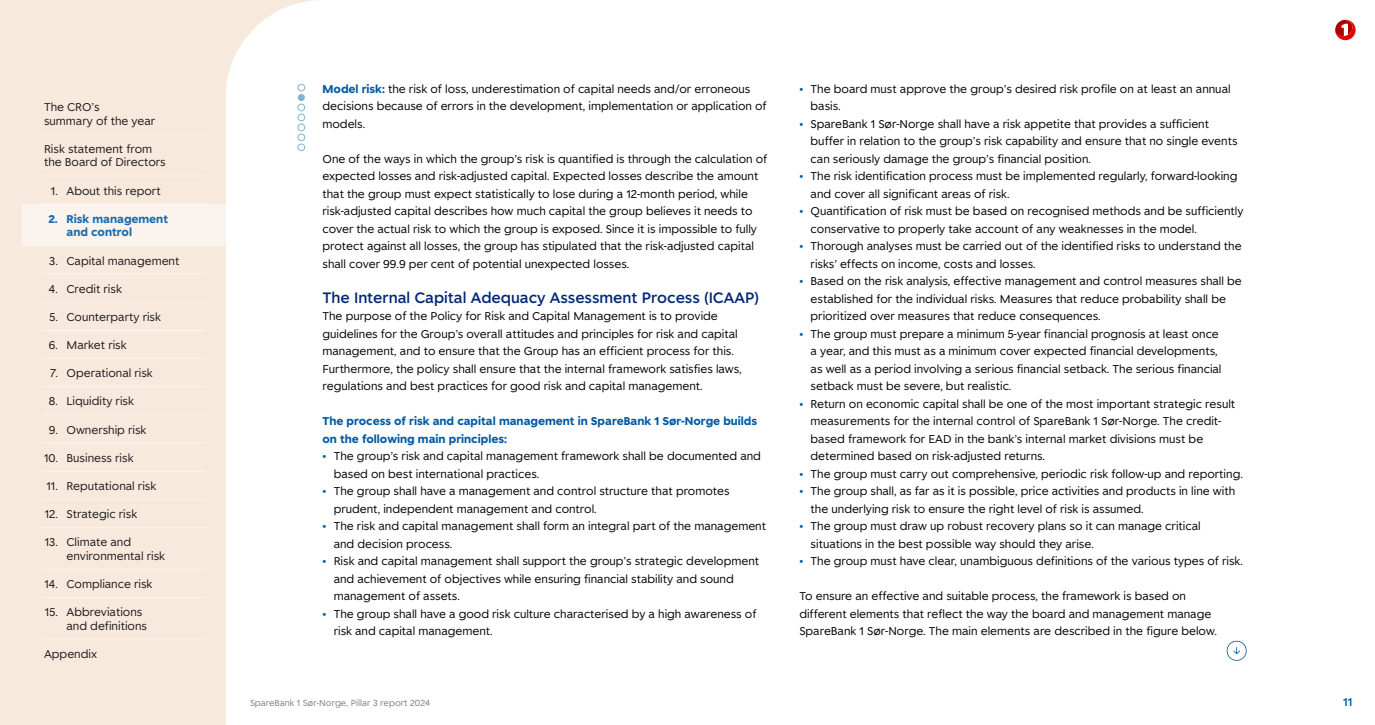
<style>
.page{position:relative;width:1375px;height:725px;background:#fff}
.page>*{position:absolute;margin:0;border:0;box-sizing:border-box;transform-origin:0 0}
.Kapitteloverskrift_2{font:500 15px "Spare Bank 1";color:#002776}
.Brødtekst{font:11.25px/17.5px "Spare Bank 1";color:#000}
.Nav__lev_1__normal{font:11.25px/13.5px "Spare Bank 1";color:#1a1a1a}
.Mellomtittel{font:700 11.25px/17.5px "Spare Bank 1";color:#005aa4}
.Nav__lev_1__normal-2{font:700 11.25px/13.5px "Spare Bank 1";color:#1a6bad}
.t1{font:500 11.25px "Spare Bank 1";color:#005aa4}
.t2{font:8.75px "Spare Bank 1";color:#808080}
.s1{font-weight:700;color:#005aa4}
</style>
<div class="page">
<div style="left:226px;top:0;width:97px;height:98px;background:#f8e9dd"></div>
<div style="left:226px;top:0;width:195px;height:195px;background:#fff;border-radius:50%"></div>
<div style="left:0;top:0;width:226px;height:725px;background:#f8e9dd"></div>
<div style="left:298px;top:84px;width:7px;height:7px;border:1px solid #7eb5d2;border-radius:50%"></div>
<div style="left:298px;top:94px;width:7px;height:7px;background:#7eb5d2;border-radius:50%"></div>
<div style="left:298px;top:104px;width:7px;height:7px;border:1px solid #7eb5d2;border-radius:50%"></div>
<div style="left:298px;top:114px;width:7px;height:7px;border:1px solid #7eb5d2;border-radius:50%"></div>
<div style="left:298px;top:124px;width:7px;height:7px;border:1px solid #7eb5d2;border-radius:50%"></div>
<div style="left:298px;top:134px;width:7px;height:7px;border:1px solid #7eb5d2;border-radius:50%"></div>
<div style="left:298px;top:144px;width:7px;height:7px;border:1px solid #7eb5d2;border-radius:50%"></div>
<svg style="left:1335px;top:19px;width:21px;height:21px"></svg>
<div style="left:22px;top:204px;width:204px;height:42px;background:#fbf4ee"></div>
<hr style="left:42px;top:134px;width:165px;height:1px;background:#fbf4ee">
<hr style="left:42px;top:176px;width:165px;height:1px;background:#fbf4ee">
<hr style="left:42px;top:274px;width:165px;height:1px;background:#fbf4ee">
<hr style="left:42px;top:302px;width:165px;height:1px;background:#fbf4ee">
<hr style="left:42px;top:330px;width:165px;height:1px;background:#fbf4ee">
<hr style="left:42px;top:358px;width:165px;height:1px;background:#fbf4ee">
<hr style="left:42px;top:386px;width:165px;height:1px;background:#fbf4ee">
<hr style="left:42px;top:415px;width:165px;height:1px;background:#fbf4ee">
<hr style="left:42px;top:443px;width:165px;height:1px;background:#fbf4ee">
<hr style="left:42px;top:471px;width:165px;height:1px;background:#fbf4ee">
<hr style="left:42px;top:499px;width:165px;height:1px;background:#fbf4ee">
<hr style="left:42px;top:527px;width:165px;height:1px;background:#fbf4ee">
<hr style="left:42px;top:569px;width:165px;height:1px;background:#fbf4ee">
<hr style="left:42px;top:597px;width:165px;height:1px;background:#fbf4ee">
<hr style="left:42px;top:639px;width:165px;height:1px;background:#fbf4ee">
<svg style="left:1227px;top:641px;width:20px;height:20px"></svg>
<p class="Nav__lev_1__normal" style="left:44px;top:100px;width:113px">The CRO’s<br>summary of the year</p>
<p class="Nav__lev_1__normal" style="left:44px;top:142px;width:123px">Risk statement from the Board of Directors</p>
<p class="Nav__lev_1__normal" style="left:51px;top:184px;width:111px">1. About this report</p>
<p class="Nav__lev_1__normal-2" style="left:67px;top:212px;width:103px;text-indent:-18px">2. Risk management and control</p>
<p class="Nav__lev_1__normal" style="left:49px;top:253px;width:132px">3. Capital management</p>
<p class="Nav__lev_1__normal" style="left:49px;top:282px;width:74px">4. Credit risk</p>
<p class="Nav__lev_1__normal" style="left:49px;top:310px;width:113px">5. Counterparty risk</p>
<p class="Nav__lev_1__normal" style="left:49px;top:338px;width:79px">6. Market risk</p>
<p class="Nav__lev_1__normal" style="left:50px;top:366px;width:104px">7. Operational risk</p>
<p class="Nav__lev_1__normal" style="left:49px;top:394px;width:87px">8. Liquidity risk</p>
<p class="Nav__lev_1__normal" style="left:49px;top:423px;width:99px">9. Ownership risk</p>
<p class="Nav__lev_1__normal" style="left:44px;top:451px;width:91px">10. Business risk</p>
<p class="Nav__lev_1__normal" style="left:46px;top:479px;width:111px">11. Reputational risk</p>
<p class="Nav__lev_1__normal" style="left:45px;top:507px;width:94px">12. Strategic risk</p>
<p class="Nav__lev_1__normal" style="left:67px;top:535px;width:100px;text-indent:-22px">13. Climate and environmental risk</p>
<p class="Nav__lev_1__normal" style="left:44px;top:577px;width:110px">14. Compliance risk</p>
<p class="Nav__lev_1__normal" style="left:67px;top:605px;width:82px;text-indent:-22px">15. Abbreviations and definitions</p>
<p class="Nav__lev_1__normal" style="left:44px;top:647px;width:54px">Appendix</p>
<p class="Brødtekst" style="left:322px;top:79px;width:446px"><span class="s1">Model risk:</span> the risk of loss, underestimation of capital needs and/or erroneous decisions because of errors in the development, implementation or application of models.</p>
<p class="Brødtekst" style="left:322px;top:149px;width:446px">One of the ways in which the group’s risk is quantified is through the calculation of expected losses and risk-adjusted capital. Expected losses describe the amount that the group must expect statistically to lose during a 12-month period, while risk-adjusted capital describes how much capital the group believes it needs to cover the actual risk to which the group is exposed. Since it is impossible to fully protect against all losses, the group has stipulated that the risk-adjusted capital shall cover 99.9 per cent of potential unexpected losses.</p>
<p class="Kapitteloverskrift_2" style="left:322px;top:287px;width:438px">The Internal Capital Adequacy Assessment Process (ICAAP)</p>
<p class="Brødtekst" style="left:322px;top:307px;width:421px">The purpose of the Policy for Risk and Capital Management is to provide guidelines for the Group’s overall attitudes and principles for risk and capital management, and to ensure that the Group has an efficient process for this.<br>Furthermore, the policy shall ensure that the internal framework satisfies laws, regulations and best practices for good risk and capital management.</p>
<p class="Mellomtittel" style="left:322px;top:412px;width:436px">The process of risk and capital management in SpareBank 1 Sør-Norge builds on the following main principles:</p>
<p class="Brødtekst" style="left:334px;top:447px;width:429px;text-indent:-11px"><span class="s1">•</span> The group’s risk and capital management framework shall be documented and based on best international practices.</p>
<p class="Brødtekst" style="left:334px;top:482px;width:397px;text-indent:-11px"><span class="s1">•</span> The group shall have a management and control structure that promotes prudent, independent management and control.</p>
<p class="Brødtekst" style="left:334px;top:517px;width:434px;text-indent:-11px"><span class="s1">•</span> The risk and capital management shall form an integral part of the management and decision process.</p>
<p class="Brødtekst" style="left:334px;top:552px;width:427px;text-indent:-11px"><span class="s1">•</span> Risk and capital management shall support the group’s strategic development and achievement of objectives while ensuring financial stability and sound management of assets.</p>
<p class="Brødtekst" style="left:334px;top:604px;width:424px;text-indent:-11px"><span class="s1">•</span> The group shall have a good risk culture characterised by a high awareness of risk and capital management.</p>
<p class="Brødtekst" style="left:811px;top:79px;width:422px;text-indent:-11px"><span class="s1">•</span> The board must approve the group’s desired risk profile on at least an annual basis.</p>
<p class="Brødtekst" style="left:811px;top:114px;width:428px;text-indent:-11px"><span class="s1">•</span> SpareBank 1 Sør-Norge shall have a risk appetite that provides a sufficient buffer in relation to the group’s risk capability and ensure that no single events can seriously damage the group’s financial position.</p>
<p class="Brødtekst" style="left:811px;top:167px;width:428px;text-indent:-11px"><span class="s1">•</span> The risk identification process must be implemented regularly, forward-looking and cover all significant areas of risk.</p>
<p class="Brødtekst" style="left:811px;top:202px;width:434px;text-indent:-11px"><span class="s1">•</span> Quantification of risk must be based on recognised methods and be sufficiently conservative to properly take account of any weaknesses in the model.</p>
<p class="Brødtekst" style="left:811px;top:237px;width:432px;text-indent:-11px"><span class="s1">•</span> Thorough analyses must be carried out of the identified risks to understand the risks’ effects on income, costs and losses.</p>
<p class="Brødtekst" style="left:811px;top:272px;width:433px;text-indent:-11px"><span class="s1">•</span> Based on the risk analysis, effective management and control measures shall be established for the individual risks. Measures that reduce probability shall be prioritized over measures that reduce consequences.</p>
<p class="Brødtekst" style="left:811px;top:324px;width:412px;text-indent:-11px"><span class="s1">•</span> The group must prepare a minimum 5-year financial prognosis at least once a year, and this must as a minimum cover expected financial developments, as well as a period involving a serious financial setback. The serious financial setback must be severe, but realistic.</p>
<p class="Brødtekst" style="left:811px;top:394px;width:426px;text-indent:-11px"><span class="s1">•</span> Return on economic capital shall be one of the most important strategic result measurements for the internal control of SpareBank 1 Sør-Norge. The credit&shy;based framework for EAD in the bank’s internal market divisions must be determined based on risk-adjusted returns.</p>
<p class="Brødtekst" style="left:799px;top:464px;width:445px"><span class="s1">•</span> The group must carry out comprehensive, periodic risk follow-up and reporting.</p>
<p class="Brødtekst" style="left:811px;top:482px;width:426px;text-indent:-11px"><span class="s1">•</span> The group shall, as far as it is possible, price activities and products in line with the underlying risk to ensure the right level of risk is assumed.</p>
<p class="Brødtekst" style="left:811px;top:517px;width:392px;text-indent:-11px"><span class="s1">•</span> The group must draw up robust recovery plans so it can manage critical situations in the best possible way should they arise.</p>
<p class="Brødtekst" style="left:799px;top:552px;width:445px"><span class="s1">•</span> The group must have clear, unambiguous definitions of the various types of risk.</p>
<p class="Brødtekst" style="left:799px;top:587px;width:419px">To ensure an effective and suitable process, the framework is based on different elements that reflect the way the board and management manage<br>SpareBank 1 Sør-Norge. The main elements are described in the figure below.</p>
<p class="t2" style="left:250px;top:698px;width:182px">SpareBank 1 Sør-Norge, Pillar 3 report 2024</p>
<p class="t1" style="left:1343px;top:695px;width:11px">11</p>
</div>
